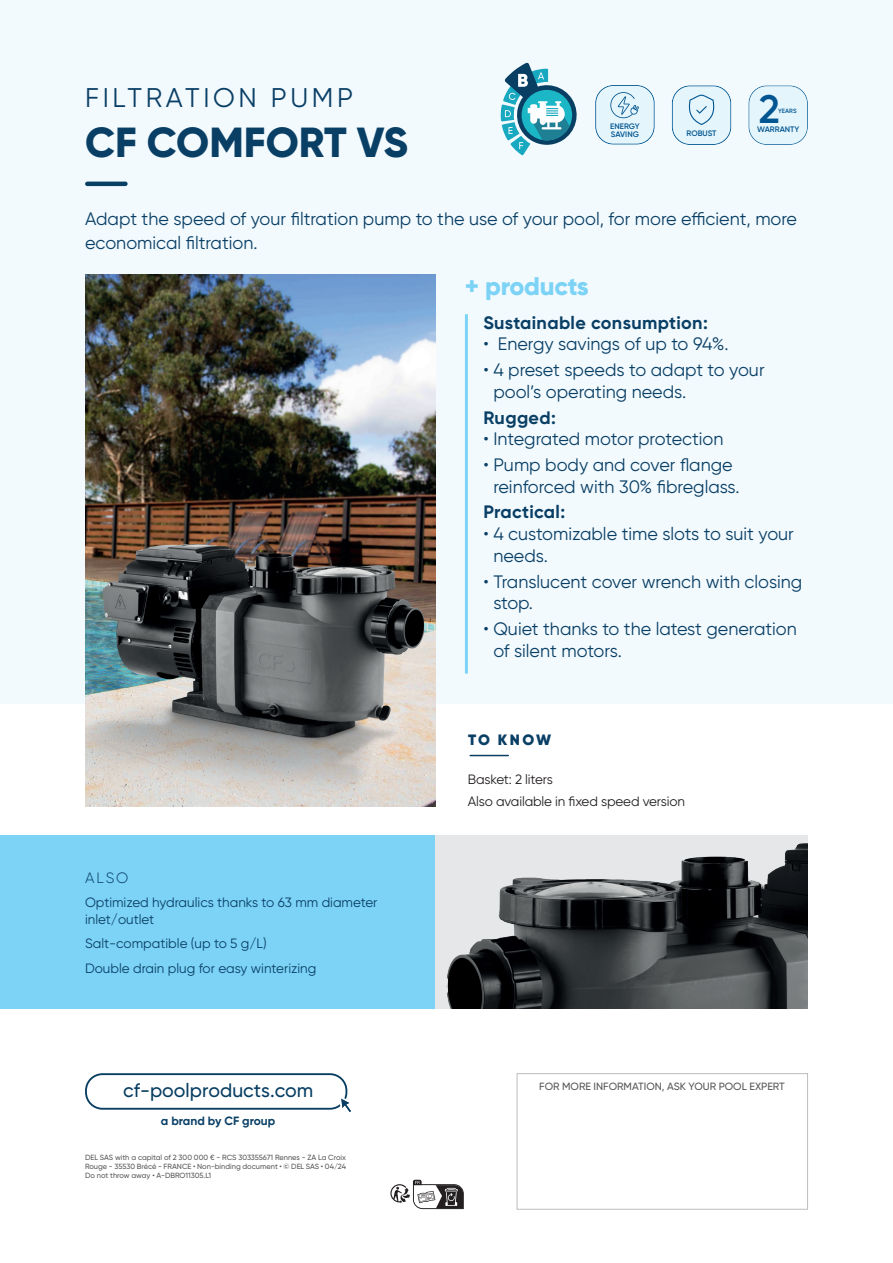
<style>
.page{position:relative;width:893px;height:1263px;background:#fff}
.page>*{position:absolute;margin:0;border:0;box-sizing:border-box;transform-origin:0 0}
.t1{font:800 42px "Gilroy";letter-spacing:-.005em;color:#0a3f65}
.t2{font:600 39.75px "Gilroy";color:#015691}
.t3{font:27px "Gilroy";letter-spacing:.135em;color:#0a3f65}
.t4{font:800 25.5px "Gilroy";letter-spacing:-.01em;color:#7cd3f6}
.t5{font:500 19.35px "Gilroy";color:#083e62}
.t6{font:18px/21.6px "Gilroy";color:#0a3f65}
.t7{font:700 18px "Gilroy";letter-spacing:.02em;color:#0a3f65}
.t8{font:900 15px "Gilroy";letter-spacing:.145em;color:#0a3f65}
.t9{font:300 15px "Gilroy";color:#0a3f65}
.t10{font:13.5px/16.2px "Gilroy";color:#0a3f65}
.t11{font:13.5px/22.5px "Gilroy";letter-spacing:-.01em;color:#231f20}
.t12{font:700 12px "Gilroy";color:#0a3f65}
.t13{font:500 10.5px "Gilroy";color:#57585a}
.t14{font:600 7.95px/8.1px "Gilroy";color:#015691}
.t15{font:500 7.5px/9px "Gilroy";color:#57585a;text-align:justify}
.t16{font:600 6.15px "Gilroy";color:#015691}
</style>
<div class="page">
<div style="left:0;top:0;width:893px;height:704px;background:#f2fafe"></div>
<hr style="left:465px;top:314px;width:3px;height:360px;background:#7cd3f6">
<hr style="left:87px;top:182px;width:38px;height:4px;background:#0a3f65">
<svg style="left:595px;top:85px;width:60px;height:60px"></svg>
<svg style="left:672px;top:85px;width:59px;height:60px"></svg>
<svg style="left:748px;top:85px;width:60px;height:60px"></svg>
<hr style="left:470px;top:755px;width:38px;height:1px;background:#0a3f65">
<img style="left:86px;top:274px;width:350px;height:532px">
<div style="left:0;top:835px;width:595px;height:173px;background:#7cd3f6"></div>
<img style="left:436px;top:835px;width:372px;height:173px">
<svg style="left:501px;top:63px;width:76px;height:92px"></svg>
<svg style="left:390px;top:1179px;width:74px;height:31px"></svg>
<div style="left:517px;top:1073px;width:291px;height:136px;border:1px solid #bcbdc0"></div>
<div style="left:85px;top:1073px;width:262px;height:37px;border:2px solid #083e62;border-radius:16px"></div>
<svg style="left:339px;top:1095px;width:12px;height:17px"></svg>
<h3 class="t3" style="left:85px;top:81px;width:269px">FILTRATION PUMP</h3>
<h1 class="t1" style="left:85px;top:116px;width:324px">CF COMFORT VS</h1>
<p class="t14" style="left:610px;top:122px;width:31px">ENERGY<br>SAVING</p>
<p class="t14" style="left:687px;top:129px;width:31px">ROBUST</p>
<h2 class="t2" style="left:759px;top:84px;width:23px">2</h2>
<p class="t16" style="left:778px;top:107px;width:20px">YEARS</p>
<p class="t14" style="left:757px;top:125px;width:44px">WARRANTY</p>
<p class="t6" style="left:85px;top:207px;width:714px;line-height:24px">Adapt the speed of your filtration pump to the use of your pool, for more efficient, more economical filtration.</p>
<h3 class="t4" style="left:465px;top:270px;width:125px">+ products</h3>
<p class="t7" style="left:483px;top:311px;width:226px">Sustainable consumption:</p>
<p class="t6" style="left:483px;top:333px;width:247px">• Energy savings of up to 94%.</p>
<p class="t6" style="left:493px;top:359px;width:273px;text-indent:-10px">• 4 preset speeds to adapt to your pool’s operating needs.</p>
<p class="t7" style="left:483px;top:406px;width:74px">Rugged:</p>
<p class="t6" style="left:483px;top:428px;width:242px">• Integrated motor protection</p>
<p class="t6" style="left:483px;top:454px;width:258px;text-align:center">• Pump body and cover flange reinforced with 30% fibreglass.</p>
<p class="t7" style="left:483px;top:501px;width:83px">Practical:</p>
<p class="t6" style="left:493px;top:523px;width:302px;text-indent:-10px">• 4 customizable time slots to suit your needs.</p>
<p class="t6" style="left:493px;top:570px;width:310px;text-indent:-10px">• Translucent cover wrench with closing stop.</p>
<p class="t6" style="left:493px;top:618px;width:305px;text-indent:-10px">• Quiet thanks to the latest generation of silent motors.</p>
<p class="t9" style="left:85px;top:868px;width:45px">ALSO</p>
<p class="t10" style="left:85px;top:894px;width:294px">Optimized hydraulics thanks to 63 mm diameter inlet/outlet</p>
<p class="t10" style="left:85px;top:931px;width:233px;line-height:24.8px">Salt-compatible (up to 5 g/L)<br>Double drain plug for easy winterizing</p>
<p class="t5" style="left:123px;top:1078px;width:192px">cf-poolproducts.com</p>
<p class="t12" style="left:161px;top:1113px;width:116px">a brand by CF group</p>
<p class="t15" style="left:85px;top:1153px;width:263px">DEL SAS with a capital of 2 300 000 € - RCS 303355671 Rennes - ZA La Croix Rouge - 35530 Brécé - FRANCE • Non-binding document • © DEL SAS • 04/24<br>Do not throw away • A-DBRO11305.L1</p>
<p class="t8" style="left:468px;top:730px;width:85px">TO KNOW</p>
<p class="t11" style="left:468px;top:767px;width:218px">Basket: 2 liters<br>Also available in fixed speed version</p>
<p class="t13" style="left:539px;top:1080px;width:247px">FOR MORE INFORMATION, ASK YOUR POOL EXPERT</p>
</div>
